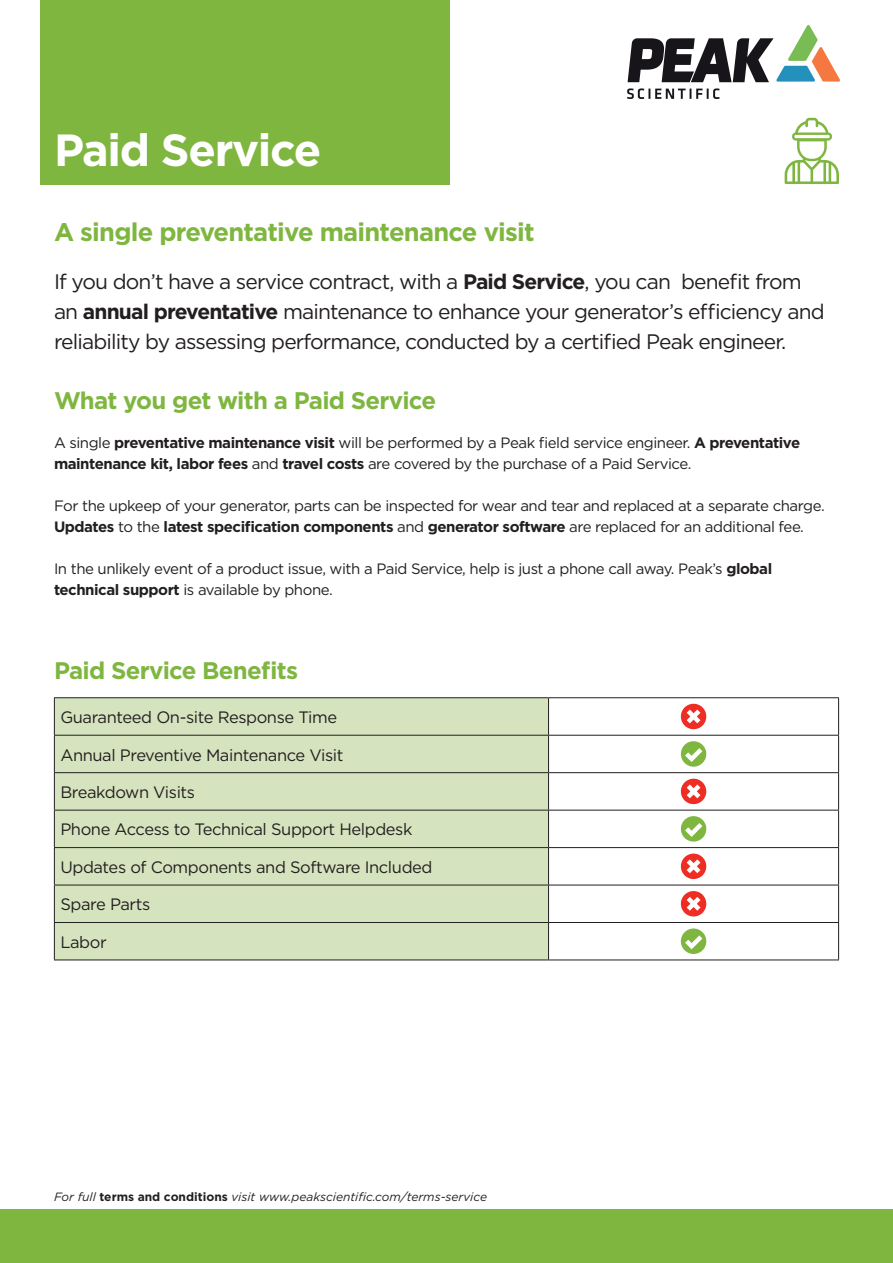
<style>
.page{position:relative;width:893px;height:1263px;background:#fff}
.page>*{position:absolute;margin:0;border:0;box-sizing:border-box;transform-origin:0 0}
.t1{font:700 45px "Gotham";letter-spacing:-.03em;color:#fff}
.t2{font:700 25.5px "Gotham";letter-spacing:-.03em;color:#7fb640}
.t3{font:700 24px "Gotham";letter-spacing:-.03em;color:#7fb640}
.t4{font:21px/30px "Gotham";letter-spacing:-.04em;color:#231f20}
.t5{font:16.5px "Gotham";letter-spacing:-.025em;color:#231f20}
.t6{font:15px/21px "Gotham";letter-spacing:-.03em;color:#231f20}
.t7{font:italic 12px "Gotham";color:#231f20}
.s1{font-weight:700}
.s2{font-weight:700;font-style:normal}
</style>
<div class="page">
<div style="left:40px;top:0;width:409px;height:185px;background:#7fb640"></div>
<div style="left:0;top:1209px;width:893px;height:54px;background:#7fb640"></div>
<div style="left:55px;top:698px;width:493px;height:261px;background:#d5e4be"></div>
<hr style="left:54px;top:697px;width:495px;height:1px;background:#231f20">
<hr style="left:54px;top:698px;width:1px;height:37px;background:#231f20">
<hr style="left:549px;top:697px;width:290px;height:1px;background:#231f20">
<hr style="left:548px;top:698px;width:1px;height:37px;background:#231f20">
<hr style="left:838px;top:698px;width:1px;height:37px;background:#231f20">
<hr style="left:54px;top:735px;width:495px;height:1px;background:#231f20">
<hr style="left:54px;top:736px;width:1px;height:36px;background:#231f20">
<hr style="left:549px;top:735px;width:290px;height:1px;background:#231f20">
<hr style="left:548px;top:736px;width:1px;height:36px;background:#231f20">
<hr style="left:838px;top:736px;width:1px;height:36px;background:#231f20">
<hr style="left:54px;top:772px;width:495px;height:1px;background:#231f20">
<hr style="left:54px;top:773px;width:1px;height:37px;background:#231f20">
<hr style="left:549px;top:772px;width:290px;height:1px;background:#231f20">
<hr style="left:548px;top:773px;width:1px;height:37px;background:#231f20">
<hr style="left:838px;top:773px;width:1px;height:37px;background:#231f20">
<hr style="left:54px;top:810px;width:495px;height:1px;background:#231f20">
<hr style="left:54px;top:810px;width:1px;height:37px;background:#231f20">
<hr style="left:549px;top:810px;width:290px;height:1px;background:#231f20">
<hr style="left:548px;top:810px;width:1px;height:37px;background:#231f20">
<hr style="left:838px;top:810px;width:1px;height:37px;background:#231f20">
<hr style="left:54px;top:847px;width:495px;height:1px;background:#231f20">
<hr style="left:54px;top:848px;width:1px;height:37px;background:#231f20">
<hr style="left:549px;top:847px;width:290px;height:1px;background:#231f20">
<hr style="left:548px;top:848px;width:1px;height:37px;background:#231f20">
<hr style="left:838px;top:848px;width:1px;height:37px;background:#231f20">
<hr style="left:54px;top:885px;width:495px;height:1px;background:#231f20">
<hr style="left:54px;top:885px;width:1px;height:37px;background:#231f20">
<hr style="left:549px;top:885px;width:290px;height:1px;background:#231f20">
<hr style="left:548px;top:885px;width:1px;height:37px;background:#231f20">
<hr style="left:838px;top:885px;width:1px;height:37px;background:#231f20">
<hr style="left:54px;top:922px;width:495px;height:1px;background:#231f20">
<hr style="left:54px;top:923px;width:1px;height:36px;background:#231f20">
<hr style="left:549px;top:922px;width:290px;height:1px;background:#231f20">
<hr style="left:548px;top:923px;width:1px;height:36px;background:#231f20">
<hr style="left:838px;top:923px;width:1px;height:36px;background:#231f20">
<hr style="left:54px;top:959px;width:495px;height:1px;background:#231f20">
<hr style="left:549px;top:959px;width:290px;height:1px;background:#231f20">
<svg style="left:680px;top:704px;width:27px;height:25px"></svg>
<svg style="left:680px;top:741px;width:27px;height:26px"></svg>
<svg style="left:680px;top:779px;width:27px;height:25px"></svg>
<svg style="left:680px;top:816px;width:27px;height:25px"></svg>
<svg style="left:680px;top:853px;width:27px;height:26px"></svg>
<svg style="left:680px;top:891px;width:27px;height:25px"></svg>
<svg style="left:680px;top:928px;width:27px;height:26px"></svg>
<svg style="left:785px;top:118px;width:54px;height:66px"></svg>
<img style="left:628px;top:25px;width:211px;height:73px">
<h1 class="t1" style="left:54px;top:121px;width:269px">Paid Service</h1>
<h2 class="t2" style="left:54px;top:215px;width:482px">A single preventative maintenance visit</h2>
<p class="t4" style="left:54px;top:266px;width:772px">If you don’t have a service contract, with a <span class="s1">Paid Service</span>, you can benefit from an <span class="s1">annual preventative</span> maintenance to enhance your generator’s efficiency and reliability by assessing performance, conducted by a certified Peak engineer.</p>
<h3 class="t3" style="left:54px;top:385px;width:384px">What you get with a Paid Service</h3>
<p class="t6" style="left:54px;top:432px;width:748px">A single <span class="s1">preventative maintenance visit</span> will be performed by a Peak field service engineer. <span class="s1">A preventative maintenance kit, labor fees</span> and <span class="s1">travel costs</span> are covered by the purchase of a Paid Service.</p>
<p class="t6" style="left:54px;top:495px;width:772px">For the upkeep of your generator, parts can be inspected for wear and tear and replaced at a separate charge.<br><span class="s1">Updates</span> to the <span class="s1">latest specification components</span> and <span class="s1">generator software</span> are replaced for an additional fee.</p>
<p class="t6" style="left:54px;top:558px;width:720px">In the unlikely event of a product issue, with a Paid Service, help is just a phone call away. Peak’s <span class="s1">global technical support</span> is available by phone.</p>
<h3 class="t3" style="left:54px;top:655px;width:246px">Paid Service Benefits</h3>
<p class="t5" style="left:60px;top:707px;width:278px">Guaranteed On-site Response Time</p>
<p class="t5" style="left:60px;top:744px;width:285px">Annual Preventive Maintenance Visit</p>
<p class="t5" style="left:60px;top:782px;width:136px">Breakdown Visits</p>
<p class="t5" style="left:60px;top:819px;width:354px">Phone Access to Technical Support Helpdesk</p>
<p class="t5" style="left:60px;top:856px;width:374px">Updates of Components and Software Included</p>
<p class="t5" style="left:60px;top:894px;width:91px">Spare Parts</p>
<p class="t5" style="left:60px;top:931px;width:48px">Labor</p>
<p class="t7" style="left:54px;top:1189px;width:435px">For full <span class="s2">terms and conditions</span> visit www.peakscientific.com/terms-service</p>
</div>
